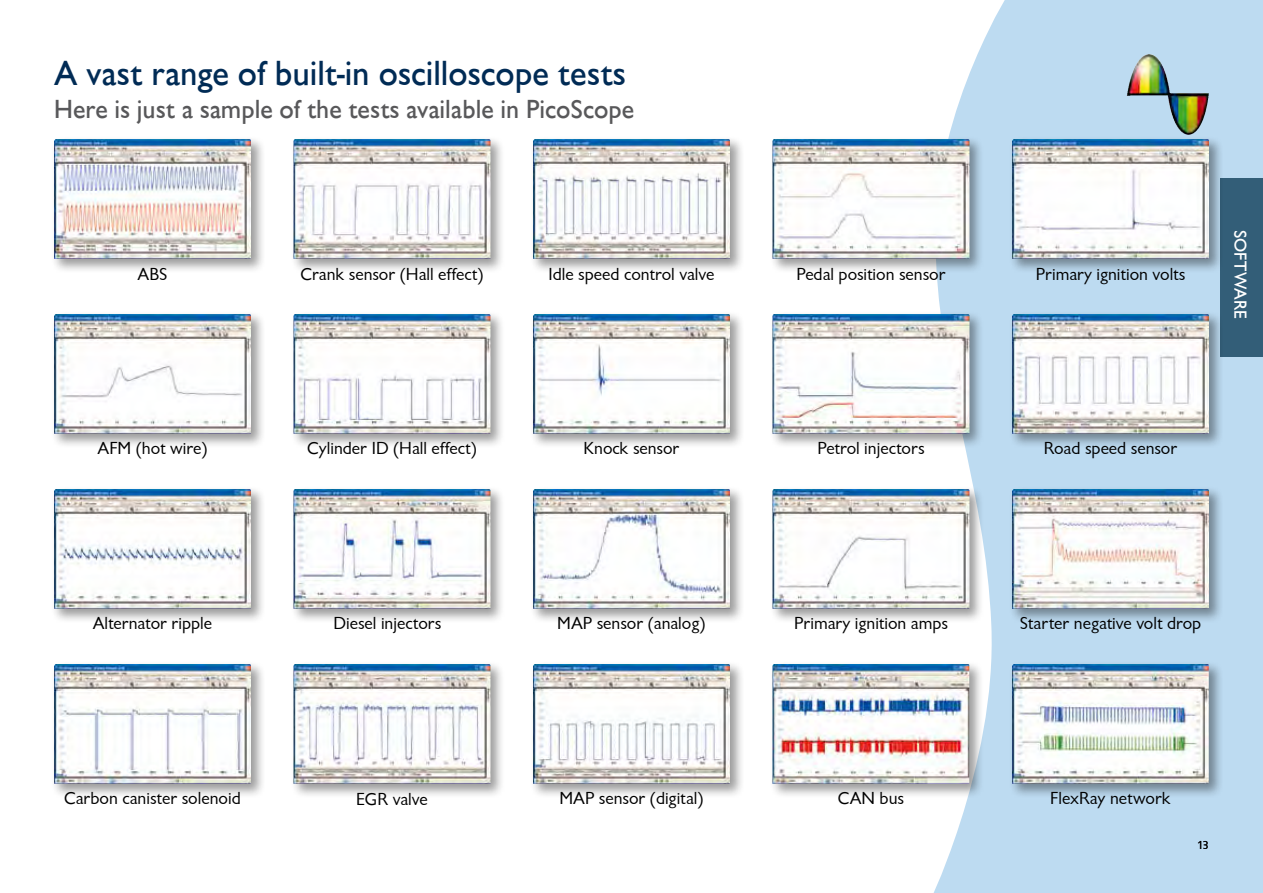
<style>
.page{position:relative;width:1263px;height:893px;background:#fff}
.page>*{position:absolute;margin:0;border:0;box-sizing:border-box;transform-origin:0 0}
.t1{font:500 36px "Chantilly";color:#002b55}
.t2{font:500 27px "Chantilly";color:#58585a}
.t3{font:18px "Chantilly";color:#000}
.t4{font:500 18px "Chantilly";color:#fff}
.t5{font:12px "Chantilly";color:#000}
</style>
<div class="page">
<svg style="left:933px;top:0;width:330px;height:893px;background:#c1dcf0"></svg>
<div style="left:1220px;top:179px;width:43px;height:178px;background:#335e78"></div>
<div style="left:290px;top:485px;width:215px;height:138px;background:#000;opacity:.4"></div>
<img style="left:293px;top:489px;width:197px;height:120px">
<div style="left:50px;top:311px;width:215px;height:137px;background:#000;opacity:.4"></div>
<img style="left:54px;top:314px;width:197px;height:120px">
<div style="left:290px;top:311px;width:215px;height:137px;background:#000;opacity:.4"></div>
<img style="left:293px;top:314px;width:197px;height:120px">
<div style="left:290px;top:136px;width:215px;height:137px;background:#000;opacity:.4"></div>
<img style="left:293px;top:139px;width:197px;height:120px">
<div style="left:529px;top:660px;width:215px;height:138px;background:#000;opacity:.4"></div>
<img style="left:533px;top:664px;width:197px;height:120px">
<div style="left:50px;top:136px;width:215px;height:137px;background:#000;opacity:.4"></div>
<img style="left:54px;top:139px;width:197px;height:120px">
<div style="left:769px;top:136px;width:215px;height:137px;background:#000;opacity:.4"></div>
<img style="left:772px;top:139px;width:197px;height:120px">
<div style="left:50px;top:485px;width:215px;height:138px;background:#000;opacity:.4"></div>
<img style="left:54px;top:489px;width:197px;height:120px">
<div style="left:769px;top:660px;width:215px;height:138px;background:#000;opacity:.4"></div>
<img style="left:772px;top:664px;width:197px;height:120px">
<div style="left:50px;top:660px;width:215px;height:138px;background:#000;opacity:.4"></div>
<img style="left:54px;top:664px;width:197px;height:120px">
<div style="left:290px;top:660px;width:215px;height:138px;background:#000;opacity:.4"></div>
<img style="left:293px;top:664px;width:197px;height:120px">
<div style="left:769px;top:311px;width:215px;height:137px;background:#000;opacity:.4"></div>
<img style="left:772px;top:314px;width:197px;height:120px">
<div style="left:529px;top:136px;width:215px;height:137px;background:#000;opacity:.4"></div>
<img style="left:533px;top:139px;width:197px;height:120px">
<div style="left:529px;top:311px;width:215px;height:137px;background:#000;opacity:.4"></div>
<img style="left:533px;top:314px;width:197px;height:120px">
<div style="left:529px;top:485px;width:215px;height:138px;background:#000;opacity:.4"></div>
<img style="left:533px;top:489px;width:197px;height:120px">
<div style="left:1008px;top:485px;width:215px;height:138px;background:#000;opacity:.4"></div>
<img style="left:1012px;top:489px;width:197px;height:120px">
<div style="left:1008px;top:136px;width:215px;height:137px;background:#000;opacity:.4"></div>
<img style="left:1012px;top:139px;width:197px;height:120px">
<div style="left:769px;top:485px;width:215px;height:138px;background:#000;opacity:.4"></div>
<img style="left:772px;top:489px;width:197px;height:120px">
<div style="left:1008px;top:311px;width:215px;height:137px;background:#000;opacity:.4"></div>
<img style="left:1012px;top:314px;width:197px;height:120px">
<div style="left:1008px;top:660px;width:215px;height:138px;background:#000;opacity:.4"></div>
<img style="left:1012px;top:664px;width:197px;height:120px">
<img style="left:1127px;top:54px;width:44px;height:56px">
<h1 class="t1" style="left:54px;top:54px;width:573px">A vast range of built-in oscilloscope tests</h1>
<h2 class="t2" style="left:54px;top:94px;width:581px">Here is just a sample of the tests available in PicoScope</h2>
<p class="t3" style="left:138px;top:264px;width:31px">ABS</p>
<p class="t3" style="left:300px;top:264px;width:185px">Crank sensor (Hall effect)</p>
<p class="t3" style="left:796px;top:264px;width:151px">Pedal position sensor</p>
<p class="t3" style="left:548px;top:264px;width:167px">Idle speed control valve</p>
<p class="t3" style="left:1036px;top:264px;width:151px">Primary ignition volts</p>
<p class="t4" style="left:1250px;top:230px;width:90px;rotate:90deg">SOFTWARE</p>
<p class="t3" style="left:98px;top:438px;width:111px">AFM (hot wire)</p>
<p class="t3" style="left:307px;top:438px;width:171px">Cylinder ID (Hall effect)</p>
<p class="t3" style="left:583px;top:438px;width:97px">Knock sensor</p>
<p class="t3" style="left:817px;top:438px;width:109px">Petrol injectors</p>
<p class="t3" style="left:1044px;top:438px;width:135px">Road speed sensor</p>
<p class="t3" style="left:93px;top:613px;width:121px">Alternator ripple</p>
<p class="t3" style="left:334px;top:613px;width:109px">Diesel injectors</p>
<p class="t3" style="left:557px;top:613px;width:150px">MAP sensor (analog)</p>
<p class="t3" style="left:794px;top:613px;width:155px">Primary ignition amps</p>
<p class="t3" style="left:1020px;top:613px;width:183px">Starter negative volt drop</p>
<p class="t3" style="left:64px;top:788px;width:178px">Carbon canister solenoid</p>
<p class="t3" style="left:356px;top:789px;width:73px">EGR valve</p>
<p class="t3" style="left:838px;top:788px;width:68px">CAN bus</p>
<p class="t3" style="left:559px;top:788px;width:146px">MAP sensor (digital)</p>
<p class="t3" style="left:1050px;top:788px;width:122px">FlexRay network</p>
<p class="t5" style="left:1197px;top:839px;width:13px">13</p>
</div>
